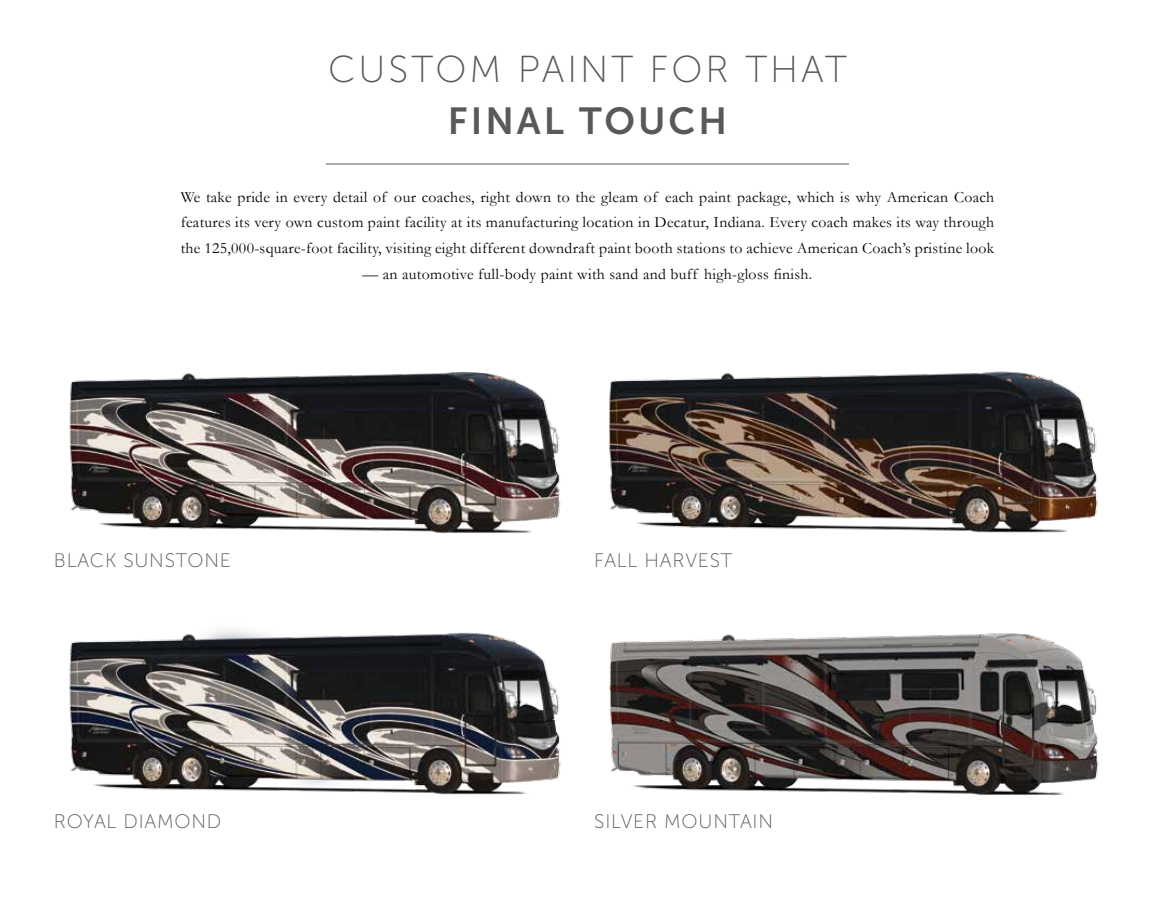
<style>
.page{position:relative;width:1175px;height:905px;background:#fff}
.page>*{position:absolute;margin:0;border:0;box-sizing:border-box;transform-origin:0 0}
.t1{font:37.5px "Museo Sans 100";letter-spacing:.08em;color:#58595b}
.t2{font:37.5px "Museo Sans 700";letter-spacing:.08em;color:#58595b}
.t3{font:19.5px "Museo Sans 100";letter-spacing:.04em;color:#58595b}
.t4{font:15.75px/25.7px "Garamond";letter-spacing:.02em;color:#000;text-align:justify}
</style>
<div class="page">
<img style="left:69px;top:372px;width:492px;height:162px">
<img style="left:609px;top:371px;width:489px;height:162px">
<img style="left:69px;top:630px;width:492px;height:165px">
<img style="left:609px;top:633px;width:490px;height:162px">
<hr style="left:326px;top:164px;width:523px;height:1px;background:#58595b">
<h1 class="t1" style="left:328px;top:49px;width:520px">CUSTOM PAINT FOR THAT</h1>
<h1 class="t2" style="left:448px;top:100px;width:281px">FINAL TOUCH</h1>
<p class="t4" style="left:181px;top:183px;width:815px">We take pride in every detail of our coaches, right down to the gleam of each paint package, which is why American Coach features its very own custom paint facility at its manufacturing location in Decatur, Indiana. Every coach makes its way through the 125,000-square-foot facility, visiting eight different downdraft paint booth stations to achieve American Coach’s pristine look</p>
<p class="t4" style="left:362px;top:260px;width:451px">— an automotive full-body paint with sand and buff high-gloss finish.</p>
<p class="t3" style="left:54px;top:549px;width:179px">BLACK SUNSTONE</p>
<p class="t3" style="left:594px;top:549px;width:140px">FALL HARVEST</p>
<p class="t3" style="left:54px;top:810px;width:169px">ROYAL DIAMOND</p>
<p class="t3" style="left:594px;top:810px;width:180px">SILVER MOUNTAIN</p>
</div>
